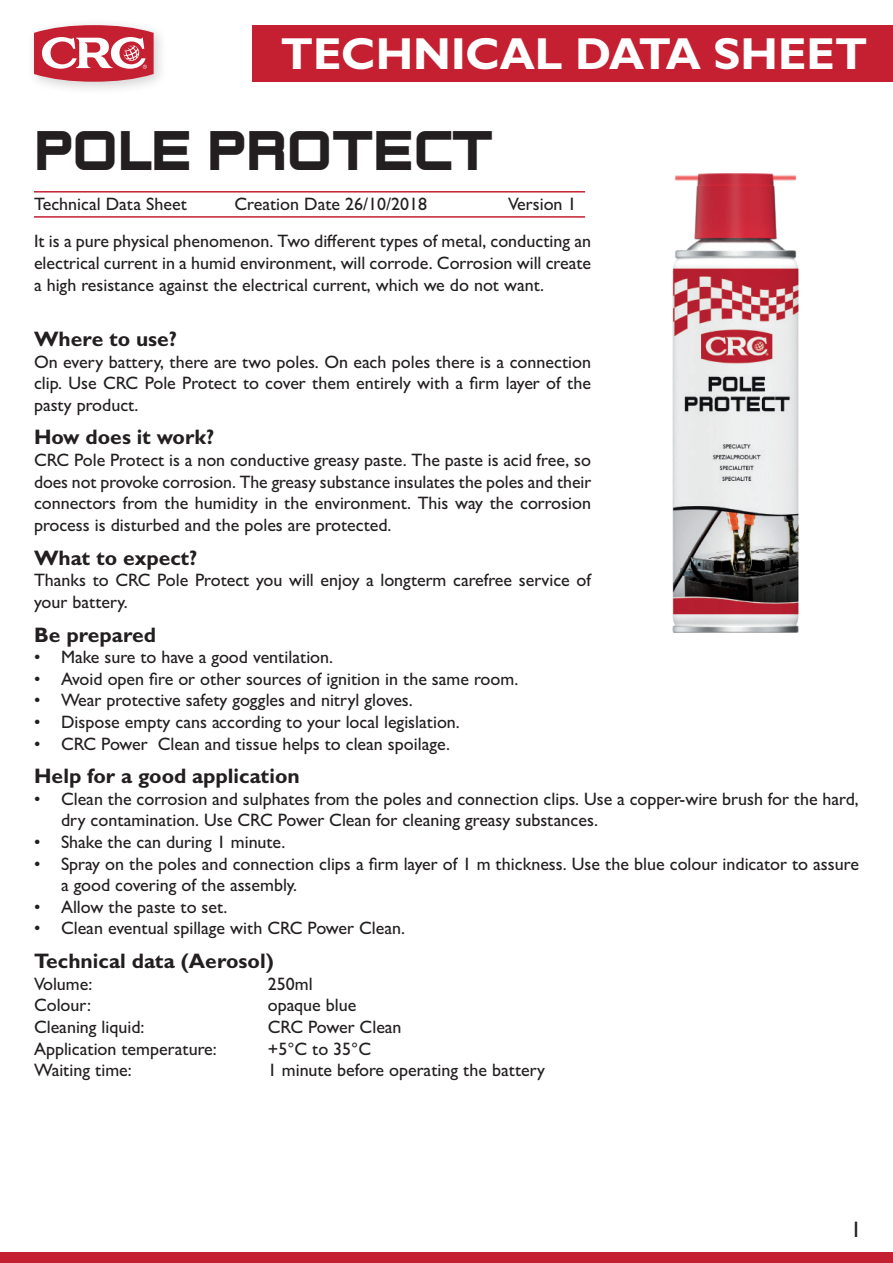
<style>
.page{position:relative;width:893px;height:1263px;background:#fff}
.page>*{position:absolute;margin:0;border:0;box-sizing:border-box;transform-origin:0 0}
.t1{font:700 45px "Gill Sans MT Pro";color:#fff}
.t2{font:45px "Boom Box Free";color:#231f20}
.t3{font:500 22.5px "Gill Sans MT Pro";color:#231f20}
.t4{font:700 21px "Gill Sans MT Pro";color:#231f20}
.t5{font:500 18px/21.6px "Gill Sans MT Pro";color:#231f20;text-align:justify}
</style>
<div class="page">
<div style="left:252px;top:25px;width:641px;height:57px;background:#c42032"></div>
<div style="left:27px;top:18px;width:140px;height:78px;background:#231f20;opacity:.2"></div>
<svg style="left:34px;top:25px;width:120px;height:57px"></svg>
<img style="left:673px;top:174px;width:125px;height:458px">
<hr style="left:34px;top:191px;width:551px;height:2px;background:#c42032">
<hr style="left:34px;top:216px;width:551px;height:2px;background:#c42032">
<div style="left:0;top:1252px;width:893px;height:11px;background:#c42032"></div>
<h1 class="t1" style="left:281px;top:26px;width:588px">TECHNICAL DATA SHEET</h1>
<h1 class="t2" style="left:34px;top:129px;width:459px">POLE PROTECT</h1>
<p class="t5" style="left:34px;top:193px;width:154px">Technical Data Sheet</p>
<p class="t5" style="left:234px;top:193px;width:194px">Creation Date 26/10/2018</p>
<p class="t5" style="left:508px;top:193px;width:70px">Version 1</p>
<p class="t5" style="left:34px;top:230px;width:559px">It is a pure physical phenomenon. Two different types of metal, conducting an electrical current in a humid environment, will corrode. Corrosion will create a high resistance against the electrical current, which we do not want.</p>
<p class="t4" style="left:34px;top:326px;width:144px">Where to use?</p>
<p class="t5" style="left:34px;top:350px;width:559px">On every battery, there are two poles. On each poles there is a connection clip. Use CRC Pole Protect to cover them entirely with a firm layer of the pasty product.</p>
<p class="t4" style="left:34px;top:424px;width:182px">How does it work?</p>
<p class="t5" style="left:34px;top:449px;width:559px">CRC Pole Protect is a non conductive greasy paste. The paste is acid free, so does not provoke corrosion. The greasy substance insulates the poles and their connectors from the humidity in the environment. This way the corrosion process is disturbed and the poles are protected.</p>
<p class="t4" style="left:34px;top:544px;width:165px">What to expect?</p>
<p class="t5" style="left:34px;top:569px;width:559px">Thanks to CRC Pole Protect you will enjoy a longterm carefree service of your battery.</p>
<p class="t4" style="left:34px;top:621px;width:124px">Be prepared</p>
<p class="t5" style="left:34px;top:646px;width:301px">• Make sure to have a good ventilation.</p>
<p class="t5" style="left:34px;top:668px;width:486px">• Avoid open fire or other sources of ignition in the same room.</p>
<p class="t5" style="left:34px;top:689px;width:380px">• Wear protective safety goggles and nitryl gloves.</p>
<p class="t5" style="left:34px;top:711px;width:427px">• Dispose empty cans according to your local legislation.</p>
<p class="t5" style="left:34px;top:732px;width:417px">• CRC Power Clean and tissue helps to clean spoilage.</p>
<p class="t4" style="left:34px;top:763px;width:267px">Help for a good application</p>
<p class="t5" style="left:61px;top:788px;width:799px;text-indent:-27px">• Clean the corrosion and sulphates from the poles and connection clips. Use a copper-wire brush for the hard, dry contamination. Use CRC Power Clean for cleaning greasy substances.</p>
<p class="t5" style="left:34px;top:831px;width:253px">• Shake the can during 1 minute.</p>
<p class="t5" style="left:61px;top:853px;width:799px;text-indent:-27px">• Spray on the poles and connection clips a firm layer of 1 m thickness. Use the blue colour indicator to assure a good covering of the assembly.</p>
<p class="t5" style="left:34px;top:896px;width:195px">• Allow the paste to set.</p>
<p class="t5" style="left:34px;top:917px;width:373px">• Clean eventual spillage with CRC Power Clean.</p>
<p class="t4" style="left:34px;top:948px;width:241px">Technical data (Aerosol)</p>
<p class="t5" style="left:34px;top:973px;width:60px">Volume:</p>
<p class="t5" style="left:268px;top:973px;width:46px">250ml</p>
<p class="t5" style="left:34px;top:994px;width:59px">Colour:</p>
<p class="t5" style="left:268px;top:994px;width:90px">opaque blue</p>
<p class="t5" style="left:34px;top:1016px;width:112px">Cleaning liquid:</p>
<p class="t5" style="left:268px;top:1016px;width:135px">CRC Power Clean</p>
<p class="t5" style="left:34px;top:1037px;width:184px">Application temperature:</p>
<p class="t5" style="left:268px;top:1037px;width:105px">+5°C to 35°C</p>
<p class="t5" style="left:34px;top:1059px;width:99px">Waiting time:</p>
<p class="t5" style="left:268px;top:1059px;width:279px">1 minute before operating the battery</p>
<p class="t3" style="left:851px;top:1216px;width:13px">1</p>
</div>
